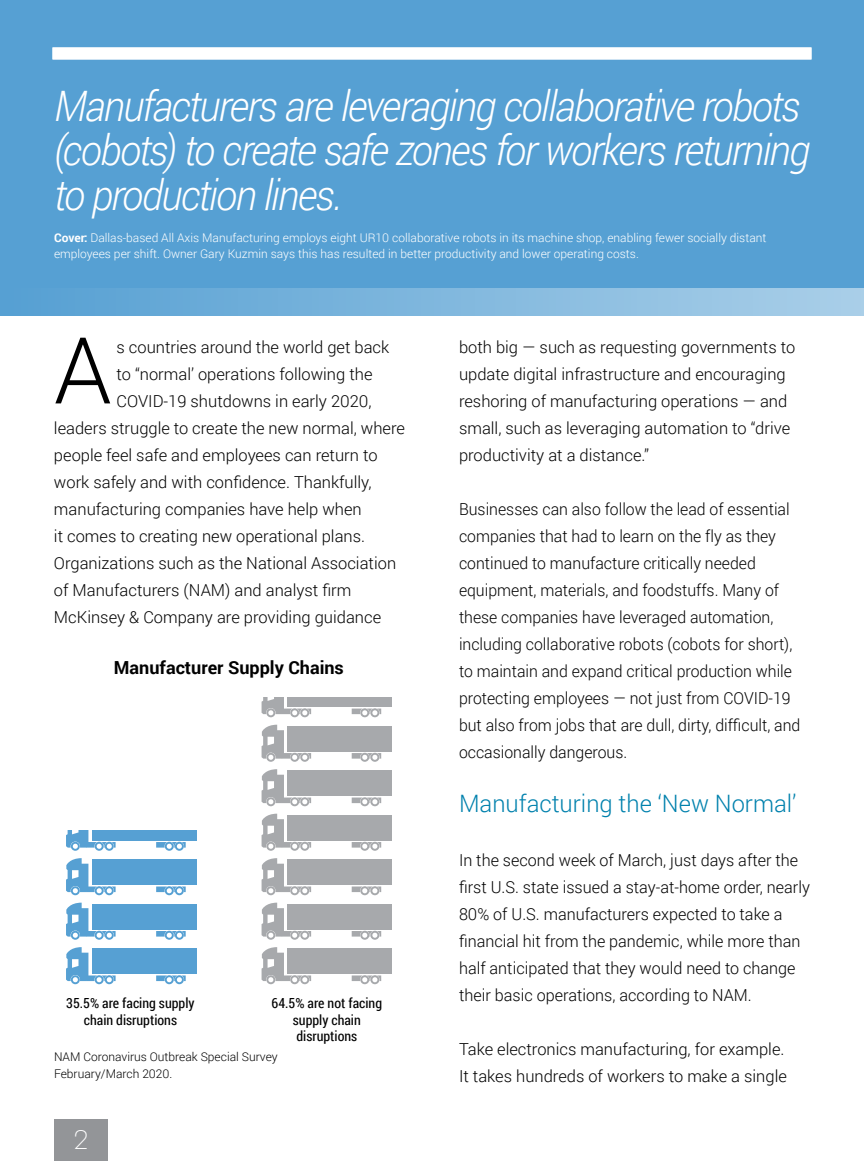
<style>
.page{position:relative;width:864px;height:1161px;background:#fff}
.page>*{position:absolute;margin:0;border:0;box-sizing:border-box;transform-origin:0 0}
.t1{font:300 92.4px "Roboto";color:#000}
.t2{font:italic 300 42px/45px "Roboto";letter-spacing:-.04em;color:#fff;scale:.96 1}
.t3{font:300 24px "Roboto";color:#0081ad}
.t4{font:300 24px "Cooper Hewitt";color:#fff}
.t5{font:700 18px "Roboto";color:#000}
.t6{font:300 16.5px/27px "Roboto";color:#000}
.t7{font:300 16.5px/27px "Roboto";color:#000;scale:.96 1}
.t8{font:13.95px/16.6px "Roboto Condensed";color:#000;text-align:center}
.t9{font:300 12px/16.5px "Roboto";color:#fff}
.t10{font:300 12px/16.5px "Roboto";color:#000}
.s1{font-weight:700}
</style>
<div class="page">
<div style="left:54px;top:1119px;width:54px;height:42px;background:#939598"></div>
<div style="left:0;top:0;width:864px;height:288px;background:#56a0d3"></div>
<svg style="left:0;top:288px;width:864px;height:28px;background:#7fb6dd"></svg>
<div style="left:52px;top:47px;width:760px;height:12px;background:#fff"></div>
<div style="left:92px;top:949px;width:104px;height:25px;background:#56a0d3"></div>
<svg style="left:165px;top:975px;width:9px;height:9px"></svg>
<svg style="left:175px;top:975px;width:9px;height:9px"></svg>
<svg style="left:156px;top:976px;width:30px;height:6px"></svg>
<svg style="left:95px;top:975px;width:9px;height:9px"></svg>
<svg style="left:105px;top:975px;width:9px;height:9px"></svg>
<svg style="left:71px;top:975px;width:9px;height:9px"></svg>
<svg style="left:66px;top:947px;width:50px;height:35px"></svg>
<div style="left:288px;top:949px;width:104px;height:25px;background:#a7a9ac"></div>
<svg style="left:360px;top:975px;width:9px;height:9px"></svg>
<svg style="left:370px;top:975px;width:9px;height:9px"></svg>
<svg style="left:352px;top:976px;width:29px;height:6px"></svg>
<svg style="left:290px;top:975px;width:9px;height:9px"></svg>
<svg style="left:300px;top:975px;width:9px;height:9px"></svg>
<svg style="left:266px;top:975px;width:9px;height:9px"></svg>
<svg style="left:262px;top:947px;width:49px;height:35px"></svg>
<div style="left:92px;top:904px;width:104px;height:25px;background:#56a0d3"></div>
<svg style="left:165px;top:931px;width:9px;height:9px"></svg>
<svg style="left:175px;top:931px;width:9px;height:9px"></svg>
<svg style="left:156px;top:931px;width:30px;height:7px"></svg>
<svg style="left:95px;top:931px;width:9px;height:9px"></svg>
<svg style="left:105px;top:931px;width:9px;height:9px"></svg>
<svg style="left:71px;top:931px;width:9px;height:9px"></svg>
<svg style="left:66px;top:903px;width:50px;height:35px"></svg>
<div style="left:288px;top:904px;width:104px;height:25px;background:#a7a9ac"></div>
<svg style="left:360px;top:931px;width:9px;height:9px"></svg>
<svg style="left:352px;top:931px;width:29px;height:7px"></svg>
<svg style="left:290px;top:931px;width:9px;height:9px"></svg>
<svg style="left:262px;top:903px;width:49px;height:35px"></svg>
<div style="left:92px;top:860px;width:104px;height:25px;background:#56a0d3"></div>
<svg style="left:165px;top:886px;width:9px;height:9px"></svg>
<svg style="left:175px;top:886px;width:9px;height:9px"></svg>
<svg style="left:156px;top:887px;width:30px;height:6px"></svg>
<svg style="left:95px;top:886px;width:9px;height:9px"></svg>
<svg style="left:105px;top:886px;width:9px;height:9px"></svg>
<svg style="left:71px;top:886px;width:9px;height:9px"></svg>
<svg style="left:66px;top:858px;width:50px;height:35px"></svg>
<div style="left:288px;top:860px;width:104px;height:25px;background:#a7a9ac"></div>
<svg style="left:360px;top:886px;width:9px;height:9px"></svg>
<svg style="left:370px;top:886px;width:9px;height:9px"></svg>
<svg style="left:352px;top:887px;width:29px;height:6px"></svg>
<svg style="left:290px;top:886px;width:9px;height:9px"></svg>
<svg style="left:300px;top:886px;width:9px;height:9px"></svg>
<svg style="left:266px;top:886px;width:9px;height:9px"></svg>
<svg style="left:262px;top:858px;width:49px;height:35px"></svg>
<div style="left:92px;top:815px;width:104px;height:25px;background:#56a0d3"></div>
<svg style="left:165px;top:842px;width:9px;height:9px"></svg>
<svg style="left:175px;top:842px;width:9px;height:9px"></svg>
<svg style="left:156px;top:842px;width:30px;height:7px"></svg>
<svg style="left:95px;top:842px;width:9px;height:9px"></svg>
<svg style="left:105px;top:842px;width:9px;height:9px"></svg>
<svg style="left:71px;top:842px;width:9px;height:9px"></svg>
<svg style="left:66px;top:829px;width:50px;height:20px"></svg>
<div style="left:288px;top:815px;width:104px;height:25px;background:#a7a9ac"></div>
<svg style="left:360px;top:842px;width:9px;height:9px"></svg>
<div style="left:370px;top:842px;width:9px;height:9px;background:#a7a9ac;border-radius:50%"></div>
<svg style="left:352px;top:842px;width:29px;height:7px"></svg>
<svg style="left:290px;top:842px;width:9px;height:9px"></svg>
<svg style="left:300px;top:842px;width:9px;height:9px"></svg>
<svg style="left:266px;top:842px;width:9px;height:9px"></svg>
<svg style="left:262px;top:814px;width:49px;height:35px"></svg>
<div style="left:288px;top:771px;width:104px;height:25px;background:#a7a9ac"></div>
<svg style="left:360px;top:797px;width:9px;height:9px"></svg>
<svg style="left:370px;top:797px;width:9px;height:9px"></svg>
<svg style="left:352px;top:798px;width:29px;height:6px"></svg>
<svg style="left:290px;top:797px;width:9px;height:9px"></svg>
<svg style="left:300px;top:797px;width:9px;height:9px"></svg>
<svg style="left:266px;top:797px;width:9px;height:9px"></svg>
<svg style="left:262px;top:769px;width:49px;height:35px"></svg>
<div style="left:288px;top:726px;width:104px;height:25px;background:#a7a9ac"></div>
<svg style="left:360px;top:753px;width:9px;height:9px"></svg>
<div style="left:370px;top:753px;width:9px;height:9px;background:#a7a9ac;border-radius:50%"></div>
<svg style="left:352px;top:753px;width:29px;height:7px"></svg>
<svg style="left:290px;top:753px;width:9px;height:9px"></svg>
<svg style="left:300px;top:753px;width:9px;height:9px"></svg>
<svg style="left:266px;top:753px;width:9px;height:9px"></svg>
<svg style="left:262px;top:725px;width:49px;height:35px"></svg>
<div style="left:288px;top:692px;width:104px;height:15px;background:#a7a9ac"></div>
<svg style="left:360px;top:708px;width:9px;height:9px"></svg>
<svg style="left:370px;top:708px;width:9px;height:9px"></svg>
<svg style="left:352px;top:709px;width:29px;height:6px"></svg>
<div style="left:290px;top:708px;width:9px;height:9px;background:#a7a9ac;border-radius:50%"></div>
<svg style="left:300px;top:708px;width:9px;height:9px"></svg>
<svg style="left:266px;top:708px;width:9px;height:9px"></svg>
<svg style="left:262px;top:696px;width:49px;height:19px"></svg>
<div style="left:63px;top:805px;width:148px;height:24px;background:#fff"></div>
<hr style="left:253px;top:692px;width:148px;height:4px;background:#fff">
<h2 class="t2" style="left:54px;top:82px;width:789px">Manufacturers are leveraging collaborative robots (cobots) to create safe zones for workers returning to production lines.</h2>
<p class="t9" style="left:54px;top:229px;width:714px"><span class="s1">Cover:</span> Dallas-based All Axis Manufacturing employs eight UR10 collaborative robots in its machine shop, enabling fewer socially distant employees per shift. Owner Gary Kuzmin says this has resulted in better productivity and lower operating costs.</p>
<h1 class="t1" style="left:54px;top:307px;width:59px">A</h1>
<p class="t6" style="left:459px;top:333px;width:338px">both big — such as requesting governments to update digital infrastructure and encouraging reshoring of manufacturing operations — and small, such as leveraging automation to “drive productivity at a distance.”</p>
<p class="t7" style="left:459px;top:495px;width:357px">Businesses can also follow the lead of essential companies that had to learn on the fly as they continued to manufacture critically needed equipment, materials, and foodstuffs. Many of these companies have leveraged automation, including collaborative robots (cobots for short), to maintain and expand critical production while protecting employees — not just from COVID-19 but also from jobs that are dull, dirty, difficult, and occasionally dangerous.</p>
<h3 class="t3" style="left:459px;top:786px;width:339px">Manufacturing the ‘New Normal’</h3>
<p class="t6" style="left:459px;top:846px;width:353px">In the second week of March, just days after the first U.S. state issued a stay-at-home order, nearly 80% of U.S. manufacturers expected to take a financial hit from the pandemic, while more than half anticipated that they would need to change their basic operations, according to NAM.</p>
<p class="t6" style="left:459px;top:1035px;width:329px">Take electronics manufacturing, for example.<br>It takes hundreds of workers to make a single</p>
<p class="t6" style="left:117px;top:333px;width:274px">s countries around the world get back</p>
<p class="t6" style="left:117px;top:360px;width:257px">to “normal’ operations following the</p>
<p class="t6" style="left:117px;top:387px;width:257px">COVID-19 shutdowns in early 2020,</p>
<p class="t6" style="left:54px;top:414px;width:352px">leaders struggle to create the new normal, where</p>
<p class="t6" style="left:54px;top:441px;width:325px">people feel safe and employees can return to</p>
<p class="t6" style="left:54px;top:468px;width:319px">work safely and with confidence. Thankfully,</p>
<p class="t6" style="left:54px;top:495px;width:309px">manufacturing companies have help when</p>
<p class="t6" style="left:54px;top:522px;width:313px">it comes to creating new operational plans.</p>
<p class="t6" style="left:54px;top:549px;width:344px">Organizations such as the National Association</p>
<p class="t6" style="left:54px;top:576px;width:299px">of Manufacturers (NAM) and analyst firm</p>
<p class="t6" style="left:54px;top:603px;width:329px">McKinsey &amp; Company are providing guidance</p>
<p class="t5" style="left:114px;top:654px;width:232px">Manufacturer Supply Chains</p>
<p class="t8" style="left:66px;top:994px;width:130px">35.5% are facing supply chain disruptions</p>
<p class="t8" style="left:272px;top:994px;width:112px">64.5% are not facing supply chain disruptions</p>
<p class="t10" style="left:54px;top:1049px;width:225px">NAM Coronavirus Outbreak Special Survey<br>February/March 2020.</p>
<h3 class="t4" style="left:74px;top:1126px;width:16px">2</h3>
</div>
